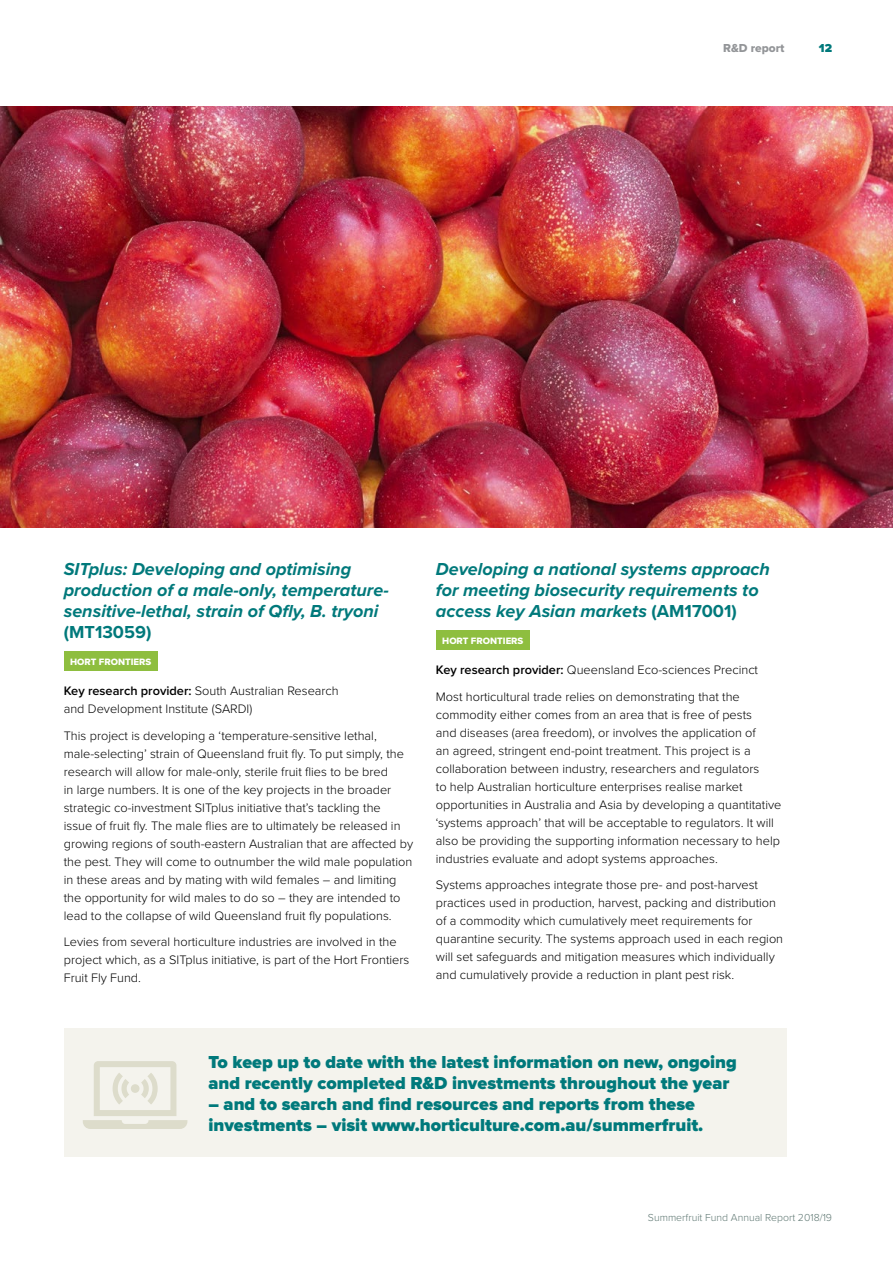
<style>
.page{position:relative;width:893px;height:1263px;background:#fff}
.page>*{position:absolute;margin:0;border:0;box-sizing:border-box;transform-origin:0 0}
.t1{font:italic 700 18px/21px "Proxima Nova";color:#00797b}
.t2{font:900 18px/21px "Proxima Nova";color:#00797b}
.t3{font:700 18px "Proxima Nova";color:#00797b}
.t4{font:300 12.75px/18px "Proxima Nova";color:#000}
.t5{font:12px "Proxima Nova Extrabld";color:#939598}
.t6{font:900 12px "Proxima Nova";color:#00797b}
.t7{font:300 10.5px "Proxima Nova";color:#5e7772}
.t8{font:9.6px "Proxima Nova Extrabld";color:#fff}
.s1{font-weight:600}
.s2{font-style:normal}
</style>
<div class="page">
<div style="left:64px;top:1028px;width:723px;height:129px;background:#f4f3ed"></div>
<svg style="left:83px;top:1061px;width:104px;height:68px"></svg>
<div style="left:64px;top:651px;width:94px;height:20px;background:#8ebe3f"></div>
<img style="left:0;top:106px;width:893px;height:421px">
<div style="left:436px;top:630px;width:94px;height:20px;background:#8ebe3f"></div>
<p class="t5" style="left:723px;top:39px;width:63px">R&amp;D report</p>
<p class="t6" style="left:819px;top:39px;width:15px">12</p>
<h1 class="t1" style="left:64px;top:558px;width:327px">SITplus: Developing and optimising production of a male-only, temperature&shy;sensitive-lethal, strain of Qfly, B. tryoni</h1>
<h1 class="t3" style="left:64px;top:619px;width:89px">(MT13059)</h1>
<p class="t8" style="left:70px;top:654px;width:83px">HORT FRONTIERS</p>
<p class="t4" style="left:64px;top:681px;width:276px"><span class="s1">Key research provider:</span> South Australian Research and Development Institute (SARDI)</p>
<p class="t4" style="left:64px;top:726px;width:351px">This project is developing a ‘temperature-sensitive lethal, male-selecting’ strain of Queensland fruit fly. To put simply, the research will allow for male-only, sterile fruit flies to be bred<br>in large numbers. It is one of the key projects in the broader strategic co-investment SITplus initiative that’s tackling the<br>issue of fruit fly. The male flies are to ultimately be released in growing regions of south-eastern Australian that are affected by the pest. They will come to outnumber the wild male population in these areas and by mating with wild females – and limiting the opportunity for wild males to do so – they are intended to lead to the collapse of wild Queensland fruit fly populations.</p>
<p class="t4" style="left:64px;top:932px;width:347px">Levies from several horticulture industries are involved in the project which, as a SITplus initiative, is part of the Hort Frontiers<br>Fruit Fly Fund.</p>
<h1 class="t1" style="left:436px;top:558px;width:336px">Developing a national systems approach for meeting biosecurity requirements to access key Asian markets <span class="s2">(AM17001)</span></h1>
<p class="t8" style="left:442px;top:633px;width:83px">HORT FRONTIERS</p>
<p class="t4" style="left:436px;top:656px;width:324px;line-height:26.5px"><span class="s1">Key research provider:</span> Queensland Eco-sciences Precinct<br>Most horticultural trade relies on demonstrating that the</p>
<p class="t4" style="left:436px;top:705px;width:347px">commodity either comes from an area that is free of pests<br>and diseases (area freedom), or involves the application of<br>an agreed, stringent end-point treatment. This project is a collaboration between industry, researchers and regulators<br>to help Australian horticulture enterprises realise market opportunities in Australia and Asia by developing a quantitative ‘systems approach’ that will be acceptable to regulators. It will also be providing the supporting information necessary to help industries evaluate and adopt systems approaches.</p>
<p class="t4" style="left:436px;top:875px;width:349px">Systems approaches integrate those pre- and post-harvest practices used in production, harvest, packing and distribution of a commodity which cumulatively meet requirements for quarantine security. The systems approach used in each region will set safeguards and mitigation measures which individually and cumulatively provide a reduction in plant pest risk.</p>
<h1 class="t2" style="left:208px;top:1051px;width:530px">To keep up to date with the latest information on new, ongoing and recently completed R&amp;D investments throughout the year</h1>
<h1 class="t2" style="left:208px;top:1093px;width:496px">– and to search and find resources and reports from these investments – visit www.horticulture.com.au/summerfruit.</h1>
<p class="t7" style="left:648px;top:1209px;width:186px">Summerfruit Fund Annual Report 2018/19</p>
</div>
